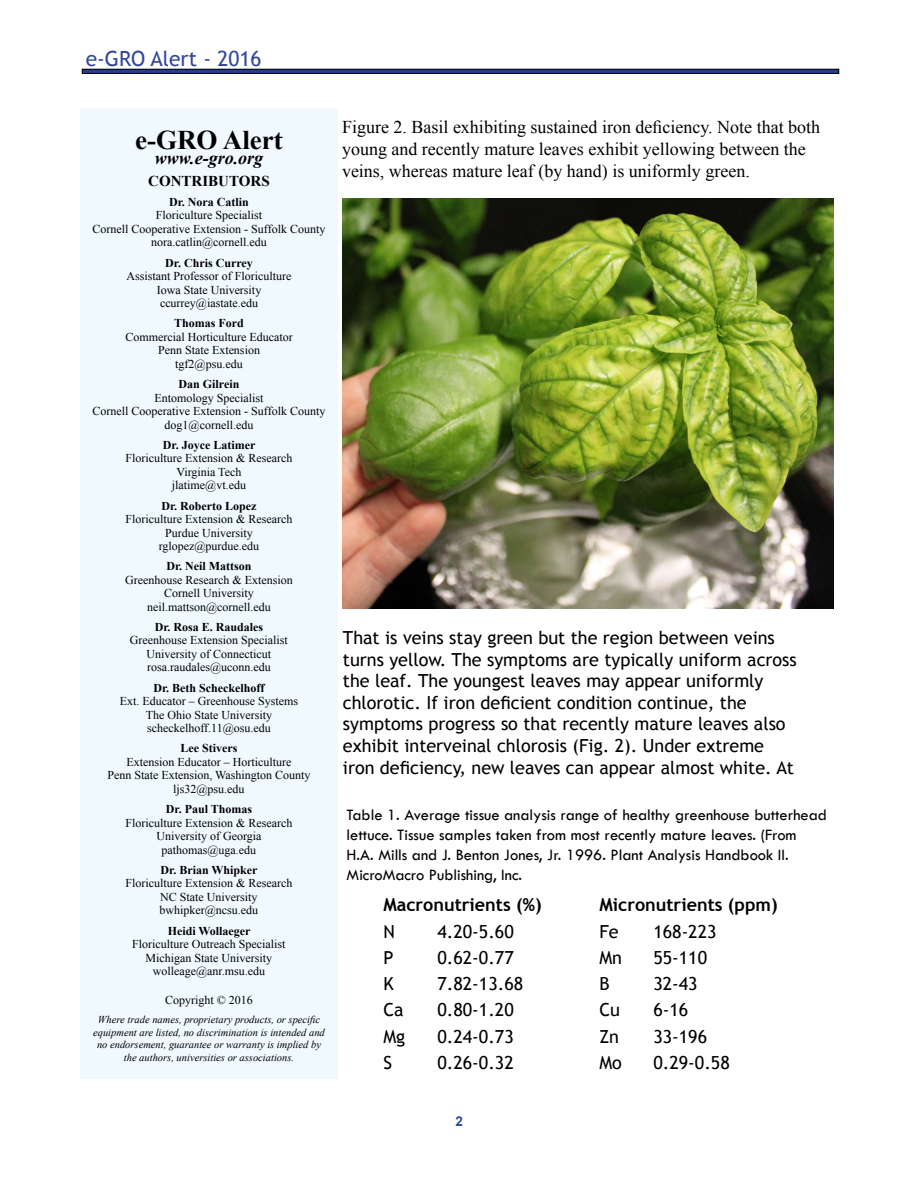
<style>
.page{position:relative;width:918px;height:1188px;background:#fff}
.page>*{position:absolute;margin:0;border:0;box-sizing:border-box;transform-origin:0 0}
.t1{font:700 27px "Times New Roman";color:#000}
.t2{font:21px "Trebuchet MS";color:#34469d}
.t3{font:18px/21.6px "Trebuchet MS";color:#000}
.t4{font:18px/21.6px "Times New Roman";color:#000}
.t5{font:700 18px "Trebuchet MS";color:#000}
.t6{font:italic 700 18px "Times New Roman";color:#000}
.t7{font:16.5px/19.8px "Tw Cen";color:#000}
.t8{font:700 15px "Times New Roman";color:#000}
.t9{font:700 13.5px "Arial";color:#2e499e}
.t10{font:12px/13.5px "Times New Roman";color:#000;text-align:center}
.t11{font:700 12px "Times New Roman";color:#000}
.t12{font:italic 10.5px/12.6px "Times New Roman";color:#000;text-align:center}
</style>
<div class="page">
<hr style="left:82px;top:69px;width:757px;height:4px;background:#253d96">
<div style="left:82px;top:69px;width:757px;height:5px;border:1px solid #000"></div>
<div style="left:80px;top:109px;width:258px;height:970px;background:#eff9fe"></div>
<img style="left:342px;top:199px;width:491px;height:409px">
<h2 class="t2" style="left:86px;top:46px;width:177px">e-GRO Alert - 2016</h2>
<h1 class="t1" style="left:135px;top:121px;width:149px">e-GRO Alert</h1>
<h3 class="t6" style="left:155px;top:145px;width:110px">www.e-gro.org</h3>
<p class="t8" style="left:148px;top:170px;width:123px">CONTRIBUTORS</p>
<p class="t11" style="left:169px;top:193px;width:81px">Dr. Nora Catlin</p>
<p class="t10" style="left:93px;top:208px;width:234px">Floriculture Specialist<br>Cornell Cooperative Extension - Suffolk County nora.catlin@cornell.edu</p>
<p class="t11" style="left:165px;top:254px;width:89px">Dr. Chris Currey</p>
<p class="t10" style="left:127px;top:269px;width:166px">Assistant Professor of Floriculture<br>Iowa State University ccurrey@iastate.edu</p>
<p class="t11" style="left:174px;top:315px;width:71px">Thomas Ford</p>
<p class="t10" style="left:125px;top:330px;width:169px">Commercial Horticulture Educator<br>Penn State Extension tgf2@psu.edu</p>
<p class="t11" style="left:179px;top:376px;width:62px">Dan Gilrein</p>
<p class="t10" style="left:93px;top:391px;width:234px">Entomology Specialist<br>Cornell Cooperative Extension - Suffolk County dog1@cornell.edu</p>
<p class="t11" style="left:163px;top:436px;width:94px">Dr. Joyce Latimer</p>
<p class="t10" style="left:126px;top:451px;width:168px">Floriculture Extension &amp; Research<br>Virginia Tech<br>jlatime@vt.edu</p>
<p class="t11" style="left:161px;top:497px;width:97px">Dr. Roberto Lopez</p>
<p class="t10" style="left:126px;top:512px;width:168px">Floriculture Extension &amp; Research<br>Purdue University rglopez@purdue.edu</p>
<p class="t11" style="left:166px;top:558px;width:87px">Dr. Neil Mattson</p>
<p class="t10" style="left:125px;top:573px;width:169px">Greenhouse Research &amp; Extension<br>Cornell University neil.mattson@cornell.edu</p>
<p class="t11" style="left:155px;top:619px;width:110px">Dr. Rosa E. Raudales</p>
<p class="t10" style="left:130px;top:634px;width:159px">Greenhouse Extension Specialist<br>University of Connecticut rosa.raudales@uconn.edu</p>
<p class="t11" style="left:153px;top:679px;width:113px">Dr. Beth Scheckelhoff</p>
<p class="t10" style="left:120px;top:694px;width:180px">Ext. Educator – Greenhouse Systems<br>The Ohio State University scheckelhoff.11@osu.edu</p>
<p class="t11" style="left:180px;top:740px;width:58px">Lee Stivers</p>
<p class="t10" style="left:107px;top:755px;width:205px">Extension Educator – Horticulture<br>Penn State Extension, Washington County ljs32@psu.edu</p>
<p class="t11" style="left:166px;top:801px;width:88px">Dr. Paul Thomas</p>
<p class="t10" style="left:125px;top:816px;width:168px">Floriculture Extension &amp; Research<br>University of Georgia pathomas@uga.edu</p>
<p class="t11" style="left:161px;top:862px;width:99px">Dr. Brian Whipker</p>
<p class="t10" style="left:125px;top:877px;width:168px">Floriculture Extension &amp; Research<br>NC State University bwhipker@ncsu.edu</p>
<p class="t11" style="left:168px;top:922px;width:84px">Heidi Wollaeger</p>
<p class="t10" style="left:132px;top:937px;width:155px">Floriculture Outreach Specialist<br>Michigan State University wolleage@anr.msu.edu</p>
<p class="t10" style="left:165px;top:993px;width:89px">Copyright © 2016</p>
<p class="t12" style="left:93px;top:1013px;width:233px">Where trade names, proprietary products, or specific equipment are listed, no discrimination is intended and no endorsement, guarantee or warranty is implied by the authors, universities or associations.</p>
<h3 class="t4" style="left:342px;top:116px;width:480px">Figure 2. Basil exhibiting sustained iron deficiency. Note that both young and recently mature leaves exhibit yellowing between the veins, whereas mature leaf (by hand) is uniformly green.</h3>
<p class="t3" style="left:343px;top:627px;width:455px">That is veins stay green but the region between veins turns yellow. The symptoms are typically uniform across the leaf. The youngest leaves may appear uniformly chlorotic. If iron deficient condition continue, the symptoms progress so that recently mature leaves also exhibit interveinal chlorosis (Fig. 2). Under extreme iron deficiency, new leaves can appear almost white. At</p>
<p class="t7" style="left:347px;top:805px;width:482px">Table 1. Average tissue analysis range of healthy greenhouse butterhead lettuce. Tissue samples taken from most recently mature leaves. (From H.A. Mills and J. Benton Jones, Jr. 1996. Plant Analysis Handbook II.<br>MicroMacro Publishing, Inc.</p>
<h3 class="t5" style="left:383px;top:894px;width:160px">Macronutrients (%)</h3>
<h3 class="t5" style="left:599px;top:894px;width:180px">Micronutrients (ppm)</h3>
<h3 class="t3" style="left:383px;top:921px;width:13px">N</h3>
<h3 class="t3" style="left:437px;top:921px;width:78px">4.20-5.60</h3>
<h3 class="t3" style="left:599px;top:921px;width:21px">Fe</h3>
<h3 class="t3" style="left:653px;top:921px;width:65px">168-223</h3>
<h3 class="t3" style="left:383px;top:947px;width:12px">P</h3>
<h3 class="t3" style="left:437px;top:947px;width:78px">0.62-0.77</h3>
<h3 class="t3" style="left:599px;top:947px;width:24px">Mn</h3>
<h3 class="t3" style="left:653px;top:947px;width:55px">55-110</h3>
<h3 class="t3" style="left:383px;top:973px;width:12px">K</h3>
<h3 class="t3" style="left:437px;top:973px;width:87px">7.82-13.68</h3>
<h3 class="t3" style="left:599px;top:973px;width:12px">B</h3>
<h3 class="t3" style="left:653px;top:973px;width:46px">32-43</h3>
<h3 class="t3" style="left:383px;top:1000px;width:22px">Ca</h3>
<h3 class="t3" style="left:437px;top:1000px;width:78px">0.80-1.20</h3>
<h3 class="t3" style="left:599px;top:1000px;width:22px">Cu</h3>
<h3 class="t3" style="left:653px;top:1000px;width:36px">6-16</h3>
<h3 class="t3" style="left:383px;top:1026px;width:23px">Mg</h3>
<h3 class="t3" style="left:437px;top:1026px;width:78px">0.24-0.73</h3>
<h3 class="t3" style="left:599px;top:1026px;width:21px">Zn</h3>
<h3 class="t3" style="left:653px;top:1026px;width:55px">33-196</h3>
<h3 class="t3" style="left:383px;top:1052px;width:10px">S</h3>
<h3 class="t3" style="left:437px;top:1052px;width:78px">0.26-0.32</h3>
<h3 class="t3" style="left:599px;top:1052px;width:24px">Mo</h3>
<h3 class="t3" style="left:653px;top:1052px;width:78px">0.29-0.58</h3>
<p class="t9" style="left:455px;top:1112px;width:9px">2</p>
</div>
